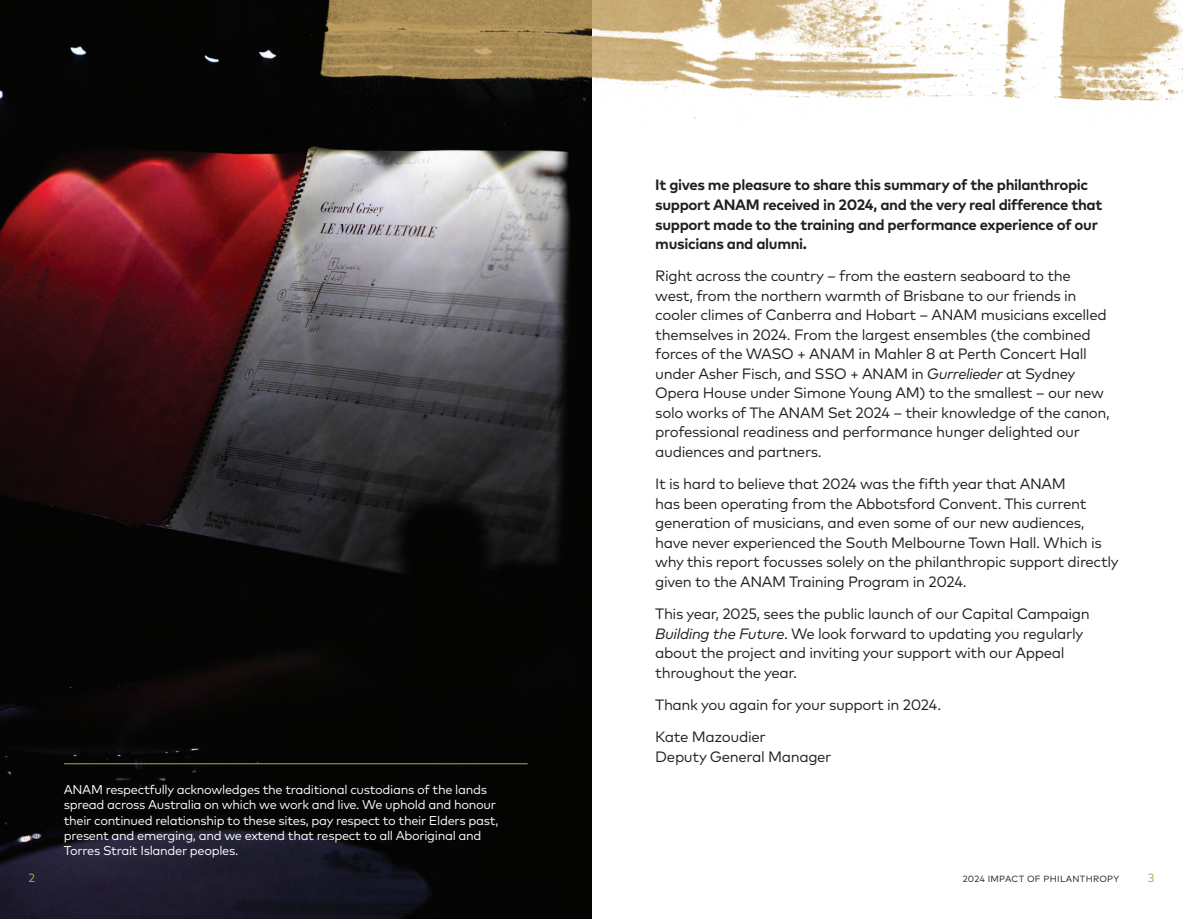
<style>
.page{position:relative;width:1183px;height:919px;background:#fff}
.page>*{position:absolute;margin:0;border:0;box-sizing:border-box;transform-origin:0 0}
.t1{font:15px/19.5px "Mark Pro";letter-spacing:-.025em;color:#231f20}
.t2{font:700 15px/19.5px "Mark Pro";letter-spacing:-.025em;color:#231f20}
.t3{font:12.75px/15.3px "Mark Pro";letter-spacing:-.025em;color:#fff}
.t4{font:12px "Mark Pro";color:#bf9e61}
.t5{font:9px "Mark Pro";letter-spacing:.03em;color:#231f20}
.s1{font-style:italic}
</style>
<div class="page">
<img style="left:0;top:0;width:591px;height:918px">
<hr style="left:64px;top:763px;width:463px;height:1px;background:#bf9e61">
<img style="left:276px;top:0;width:906px;height:136px">
<p class="t3" style="left:64px;top:780px;width:436px">ANAM respectfully acknowledges the traditional custodians of the lands spread across Australia on which we work and live. We uphold and honour their continued relationship to these sites, pay respect to their Elders past, present and emerging, and we extend that respect to all Aboriginal and Torres Strait Islander peoples.</p>
<p class="t2" style="left:655px;top:174px;width:448px">It gives me pleasure to share this summary of the philanthropic support ANAM received in 2024, and the very real difference that support made to the training and performance experience of our musicians and alumni.</p>
<p class="t1" style="left:655px;top:265px;width:456px">Right across the country – from the eastern seaboard to the west, from the northern warmth of Brisbane to our friends in cooler climes of Canberra and Hobart – ANAM musicians excelled themselves in 2024. From the largest ensembles (the combined forces of the WASO + ANAM in Mahler 8 at Perth Concert Hall under Asher Fisch, and SSO + ANAM in <span class="s1">Gurrelieder</span> at Sydney Opera House under Simone Young AM) to the smallest – our new solo works of The ANAM Set 2024 – their knowledge of the canon, professional readiness and performance hunger delighted our audiences and partners.</p>
<p class="t1" style="left:655px;top:473px;width:465px">It is hard to believe that 2024 was the fifth year that ANAM<br>has been operating from the Abbotsford Convent. This current generation of musicians, and even some of our new audiences, have never experienced the South Melbourne Town Hall. Which is why this report focusses solely on the philanthropic support directly given to the ANAM Training Program in 2024.</p>
<p class="t1" style="left:655px;top:602px;width:436px">This year, 2025, sees the public launch of our Capital Campaign <span class="s1">Building the Future</span>. We look forward to updating you regularly about the project and inviting your support with our Appeal throughout the year.</p>
<p class="t1" style="left:655px;top:687px;width:287px;line-height:32.2px">Thank you again for your support in 2024.<br>Kate Mazoudier</p>
<p class="t1" style="left:655px;top:745px;width:178px">Deputy General Manager</p>
<p class="t4" style="left:29px;top:868px;width:8px">2</p>
<p class="t5" style="left:962px;top:872px;width:158px">2024 IMPACT OF PHILANTHROPY</p>
<p class="t4" style="left:1147px;top:868px;width:8px">3</p>
</div>
